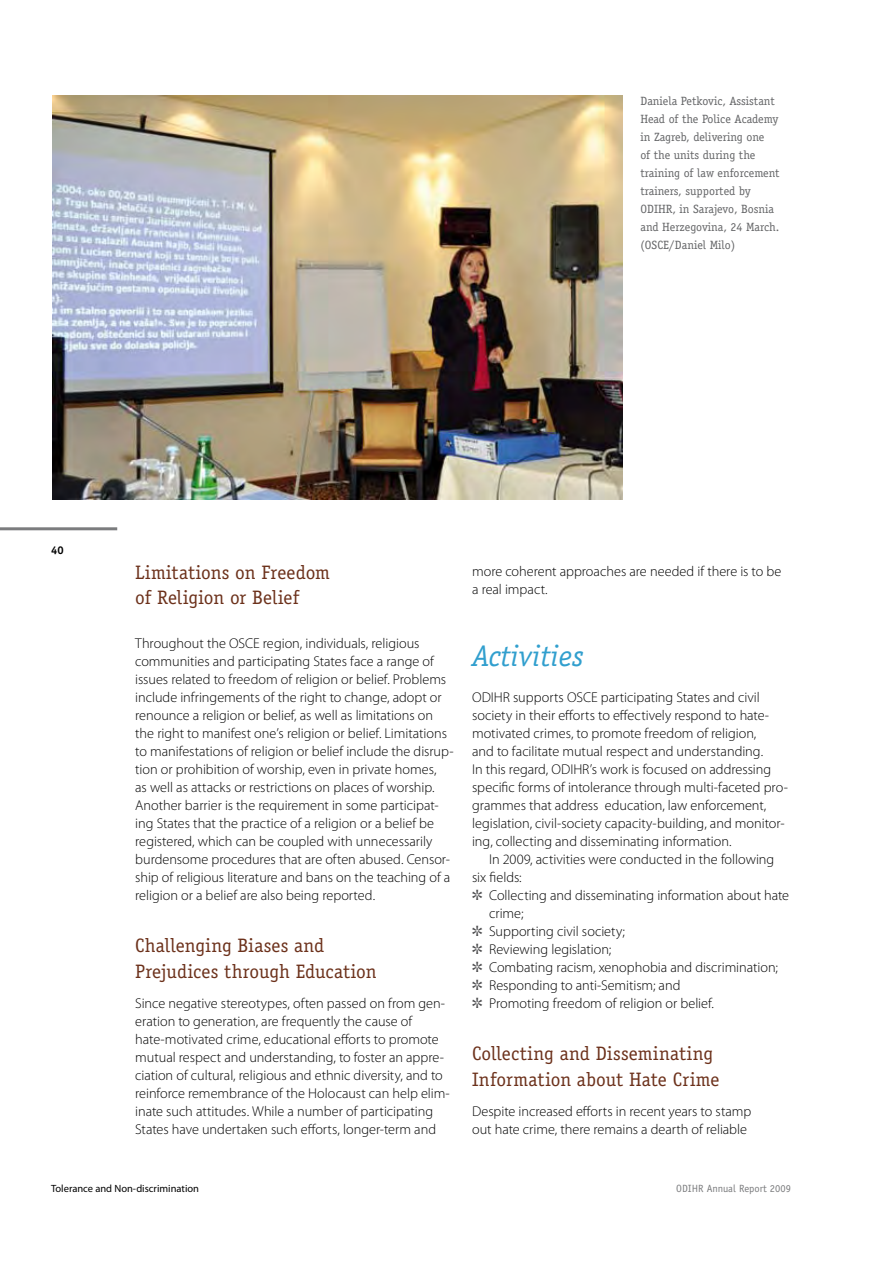
<style>
.page{position:relative;width:893px;height:1263px;background:#fff}
.page>*{position:absolute;margin:0;border:0;box-sizing:border-box;transform-origin:0 0}
.t1{font:italic 30px "Officina Serif";color:#319fce}
.t2{font:19.5px/25.5px "Officina Serif";letter-spacing:.005em;color:#6c311b}
.t3{font:300 14.25px/18px "Myriad Pro";color:#000}
.t4{font:12px/18px "Officina Serif";color:#646567}
.t5{font:700 11.25px "Officina Serif";color:#000}
.t6{font:10.5px "Myriad Pro";color:#000}
.t7{font:10.5px "Officina Sans";color:#7b7c7e}
.s1{font-family:"Monotype Sorts";font-weight:400;color:#4b4b4d}
</style>
<div class="page">
<hr style="left:0;top:527px;width:117px;height:3px;background:#7b7c7e">
<img style="left:52px;top:96px;width:570px;height:404px">
<p class="t4" style="left:640px;top:92px;width:141px">Daniela Petkovic, Assistant<br>Head of the Police Academy in Zagreb, delivering one<br>of the units during the training of law enforcement trainers, supported by<br>ODIHR, in Sarajevo, Bosnia and Herzegovina, 24 March. (OSCE/Daniel Milo)</p>
<p class="t5" style="left:51px;top:544px;width:14px">40</p>
<h2 class="t2" style="left:135px;top:559px;width:196px">Limitations on Freedom of Religion or Belief</h2>
<p class="t3" style="left:135px;top:634px;width:320px">Throughout the OSCE region, individuals, religious communities and participating States face a range of issues related to freedom of religion or belief. Problems include infringements of the right to change, adopt or renounce a religion or belief, as well as limitations on the right to manifest one’s religion or belief. Limitations to manifestations of religion or belief include the disrup&shy;tion or prohibition of worship, even in private homes,<br>as well as attacks or restrictions on places of worship.<br>Another barrier is the requirement in some participat&shy;ing States that the practice of a religion or a belief be registered, which can be coupled with unnecessarily burdensome procedures that are often abused. Censor&shy;ship of religious literature and bans on the teaching of a religion or a belief are also being reported.</p>
<h2 class="t2" style="left:135px;top:933px;width:243px">Challenging Biases and<br>Prejudices through Education</h2>
<p class="t3" style="left:135px;top:994px;width:316px">Since negative stereotypes, often passed on from gen&shy;eration to generation, are frequently the cause of hate-motivated crime, educational efforts to promote mutual respect and understanding, to foster an appre&shy;ciation of cultural, religious and ethnic diversity, and to reinforce remembrance of the Holocaust can help elim&shy;inate such attitudes. While a number of participating States have undertaken such efforts, longer-term and</p>
<p class="t3" style="left:472px;top:562px;width:311px">more coherent approaches are needed if there is to be a real impact.</p>
<h1 class="t1" style="left:472px;top:639px;width:113px">Activities</h1>
<p class="t3" style="left:472px;top:688px;width:317px">ODIHR supports OSCE participating States and civil society in their efforts to effectively respond to hate&shy;motivated crimes, to promote freedom of religion,<br>and to facilitate mutual respect and understanding.<br>In this regard, ODIHR’s work is focused on addressing specific forms of intolerance through multi-faceted pro&shy;grammes that address education, law enforcement, legislation, civil-society capacity-building, and monitor&shy;ing, collecting and disseminating information.</p>
<p class="t3" style="left:489px;top:850px;width:287px">In 2009, activities were conducted in the following</p>
<p class="t3" style="left:472px;top:868px;width:51px">six fields:</p>
<p class="t3" style="left:472px;top:886px;width:319px"><span class="s1">5</span> Collecting and disseminating information about hate</p>
<p class="t3" style="left:489px;top:904px;width:36px">crime;</p>
<p class="t3" style="left:472px;top:922px;width:154px"><span class="s1">5</span> Supporting civil society;</p>
<p class="t3" style="left:472px;top:940px;width:141px"><span class="s1">5</span> Reviewing legislation;</p>
<p class="t3" style="left:472px;top:958px;width:307px"><span class="s1">5</span> Combating racism, xenophobia and discrimination;</p>
<p class="t3" style="left:472px;top:976px;width:210px"><span class="s1">5</span> Responding to anti-Semitism; and</p>
<p class="t3" style="left:472px;top:994px;width:243px"><span class="s1">5</span> Promoting freedom of religion or belief.</p>
<h2 class="t2" style="left:472px;top:1041px;width:249px">Collecting and Disseminating<br>Information about Hate Crime</h2>
<p class="t3" style="left:472px;top:1102px;width:281px">Despite increased efforts in recent years to stamp out hate crime, there remains a dearth of reliable</p>
<p class="t6" style="left:51px;top:1182px;width:150px">Tolerance and Non-discrimination</p>
<p class="t7" style="left:676px;top:1182px;width:116px">ODIHR Annual Report 2009</p>
</div>
